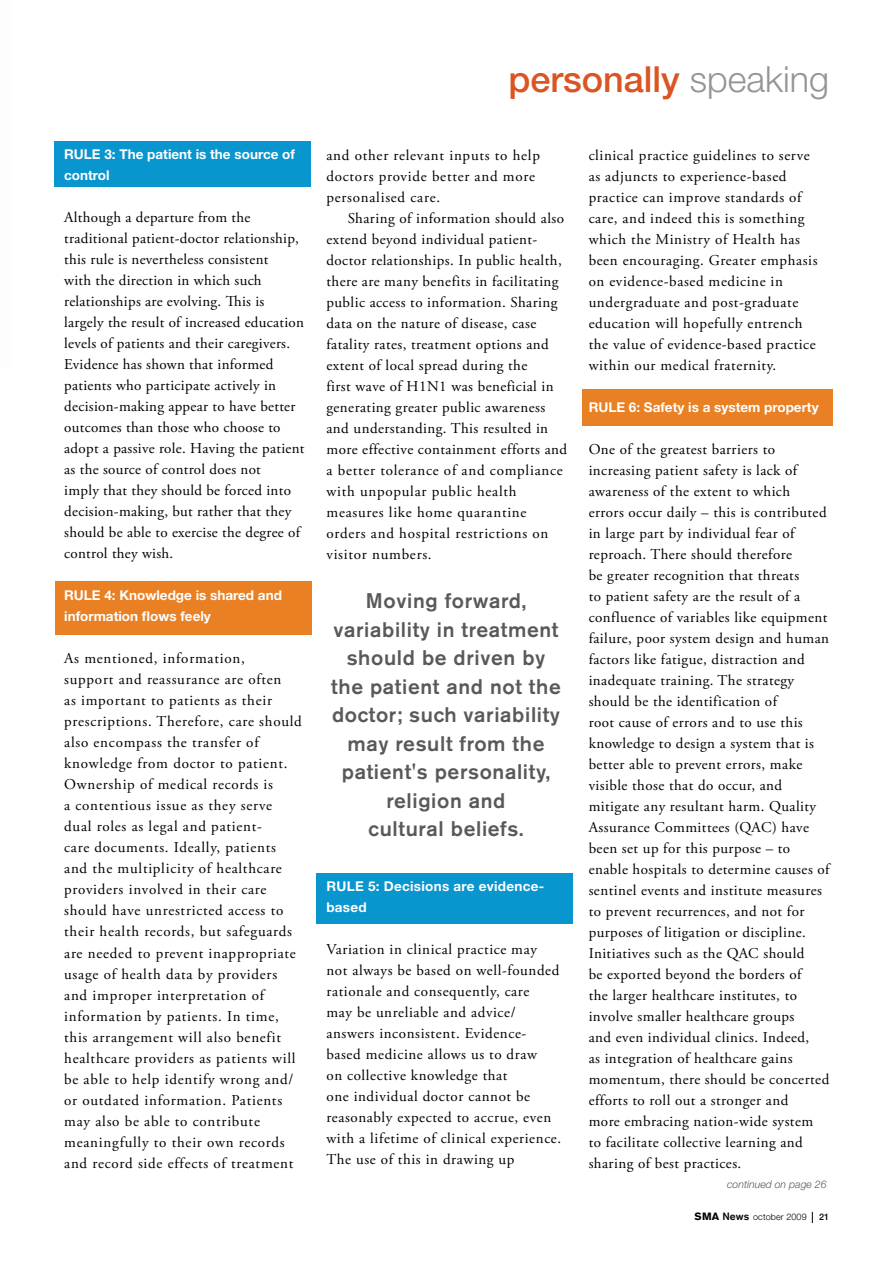
<style>
.page{position:relative;width:893px;height:1263px;background:#fff}
.page>*{position:absolute;margin:0;border:0;box-sizing:border-box;transform-origin:0 0}
.t1{font:500 36px "Helvetica Neue";color:#da5523}
.t2{font:500 21px/28.5px "Akzidenz Grotesk BE";letter-spacing:.03em;color:#58595b;text-align:center}
.t3{font:15px/21px "Adobe Garamond Pro";letter-spacing:.03em;color:#000}
.t4{font:15px/21px "Adobe Garamond Pro";letter-spacing:.05em;color:#000}
.t5{font:700 13.5px/21px "Helvetica Neue";color:#fff}
.t6{font:700 13.5px/21px "Helvetica Neue";letter-spacing:.02em;color:#fff}
.t7{font:italic 300 10.5px "Helvetica Neue";color:#58595b}
.t8{font:300 9px "Helvetica Neue";letter-spacing:.01em;color:#000}
.t9{font:500 9px "Helvetica Neue";color:#000}
.s1{font-weight:300;color:#939598}
.s2{font-family:"Akzidenz Grotesk BE";font-weight:700;font-size:10.5px}
.s3{font-family:"Akzidenz Grotesk BE";font-weight:500;font-size:10.5px}
</style>
<div class="page">
<div style="left:56px;top:581px;width:256px;height:54px;background:#e98024"></div>
<div style="left:582px;top:389px;width:251px;height:37px;background:#e98024"></div>
<div style="left:317px;top:873px;width:256px;height:50px;background:#0995cd"></div>
<div style="left:54px;top:142px;width:257px;height:45px;background:#0995cd"></div>
<p class="t5" style="left:64px;top:144px;width:232px">Rule 3: The patient is the source of control</p>
<p class="t3" style="left:64px;top:208px;width:242px">Although a departure from the traditional patient-doctor relationship, this rule is nevertheless consistent<br>with the direction in which such relationships are evolving. This is largely the result of increased education levels of patients and their caregivers.<br>Evidence has shown that informed patients who participate actively in decision-making appear to have better outcomes than those who choose to adopt a passive role. Having the patient as the source of control does not<br>imply that they should be forced into decision-making, but rather that they should be able to exercise the degree of control they wish.</p>
<p class="t5" style="left:64px;top:585px;width:219px">Rule 4: Knowledge is shared and information flows feely</p>
<p class="t4" style="left:64px;top:649px;width:239px">As mentioned, information,<br>support and reassurance are often<br>as important to patients as their prescriptions. Therefore, care should also encompass the transfer of knowledge from doctor to patient.<br>Ownership of medical records is<br>a contentious issue as they serve dual roles as legal and patient-<br>care documents. Ideally, patients and the multiplicity of healthcare providers involved in their care should have unrestricted access to their health records, but safeguards are needed to prevent inappropriate usage of health data by providers and improper interpretation of information by patients. In time, this arrangement will also benefit healthcare providers as patients will be able to help identify wrong and/ or outdated information. Patients may also be able to contribute meaningfully to their own records and record side effects of treatment</p>
<h1 class="t1" style="left:508px;top:58px;width:322px">personally <span class="s1">speaking</span></h1>
<p class="t4" style="left:326px;top:145px;width:215px">and other relevant inputs to help doctors provide better and more personalised care.</p>
<p class="t3" style="left:326px;top:208px;width:242px;text-indent:21px">Sharing of information should also extend beyond individual patient&shy;doctor relationships. In public health, there are many benefits in facilitating public access to information. Sharing data on the nature of disease, case fatality rates, treatment options and extent of local spread during the<br>first wave of H1N1 was beneficial in generating greater public awareness and understanding. This resulted in more effective containment efforts and a better tolerance of and compliance with unpopular public health measures like home quarantine orders and hospital restrictions on visitor numbers.</p>
<h2 class="t2" style="left:331px;top:586px;width:231px">Moving forward, variability in treatment should be driven by the patient and not the doctor; such variability may result from the patient's personality, religion and<br>cultural beliefs.</h2>
<p class="t6" style="left:326px;top:875px;width:219px">Rule 5: Decisions are evidence&shy;based</p>
<p class="t3" style="left:326px;top:939px;width:236px">Variation in clinical practice may not always be based on well-founded rationale and consequently, care<br>may be unreliable and advice/ answers inconsistent. Evidence&shy;based medicine allows us to draw<br>on collective knowledge that<br>one individual doctor cannot be reasonably expected to accrue, even with a lifetime of clinical experience.<br>The use of this in drawing up</p>
<p class="t3" style="left:589px;top:145px;width:230px">clinical practice guidelines to serve as adjuncts to experience-based practice can improve standards of care, and indeed this is something which the Ministry of Health has been encouraging. Greater emphasis on evidence-based medicine in undergraduate and post-graduate education will hopefully entrench the value of evidence-based practice within our medical fraternity.</p>
<p class="t5" style="left:589px;top:396px;width:232px">Rule 6: Safety is a system property</p>
<p class="t3" style="left:589px;top:439px;width:242px">One of the greatest barriers to increasing patient safety is lack of awareness of the extent to which<br>errors occur daily – this is contributed in large part by individual fear of reproach. There should therefore<br>be greater recognition that threats<br>to patient safety are the result of a confluence of variables like equipment failure, poor system design and human factors like fatigue, distraction and inadequate training. The strategy should be the identification of<br>root cause of errors and to use this knowledge to design a system that is better able to prevent errors, make visible those that do occur, and mitigate any resultant harm. Quality Assurance Committees (QAC) have been set up for this purpose – to enable hospitals to determine causes of sentinel events and institute measures to prevent recurrences, and not for purposes of litigation or discipline.<br>Initiatives such as the QAC should<br>be exported beyond the borders of<br>the larger healthcare institutes, to involve smaller healthcare groups<br>and even individual clinics. Indeed,<br>as integration of healthcare gains momentum, there should be concerted efforts to roll out a stronger and<br>more embracing nation-wide system<br>to facilitate collective learning and sharing of best practices.</p>
<p class="t7" style="left:727px;top:1178px;width:101px">continued on page 26</p>
<p class="t8" style="left:694px;top:1211px;width:114px"><span class="s2">SMA</span> <span class="s3">News</span> october 2009</p>
<p class="t9" style="left:819px;top:1211px;width:12px">21</p>
</div>
